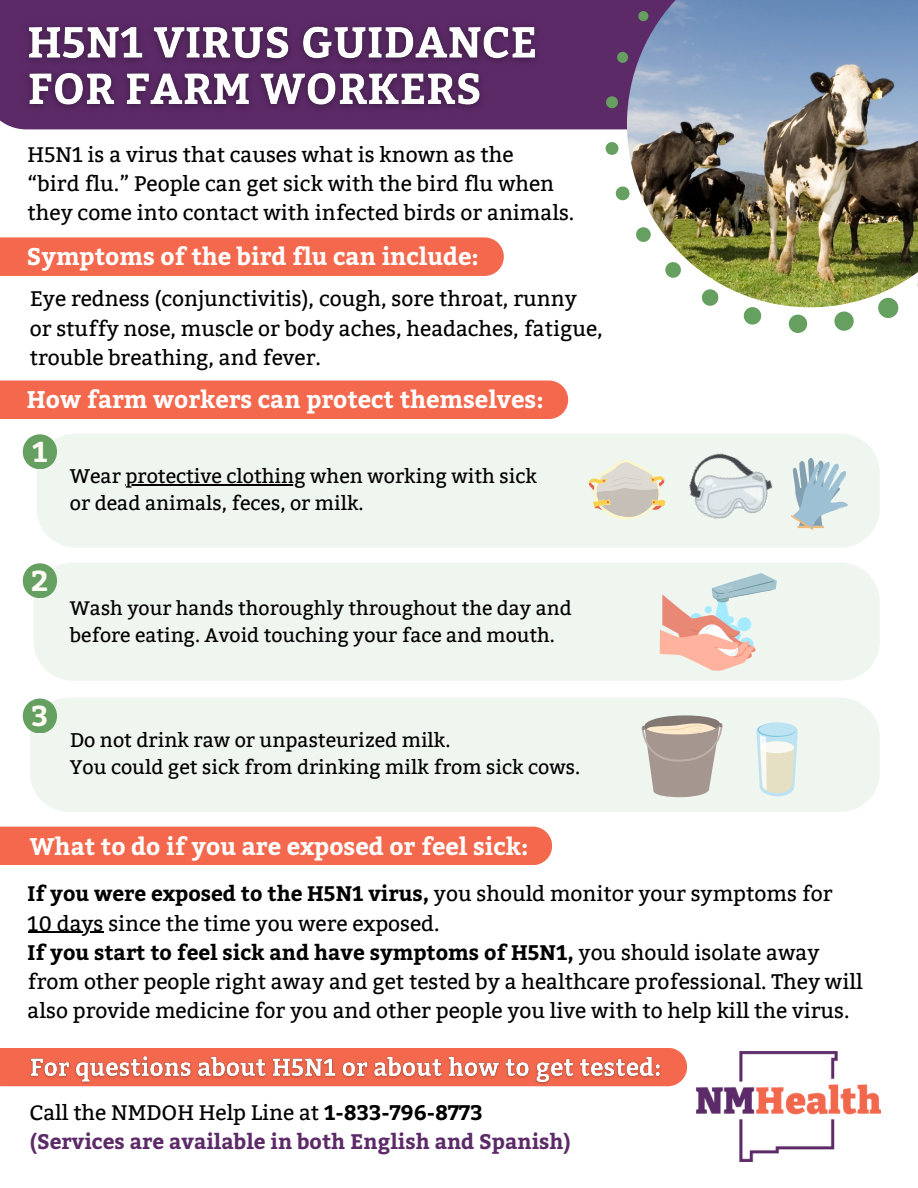
<style>
.page{position:relative;width:918px;height:1188px;background:#fff}
.page>*{position:absolute;margin:0;border:0;box-sizing:border-box;transform-origin:0 0}
.t1{font:700 28.65px "Bitter";color:#fffcf5}
.t2{font:700 24px "Bitter";color:#fff}
.t3{font:21px/29.2px "Bitter";color:#000}
.t4{font:700 21px/29.2px "Bitter";color:#5d2a68}
.t5{font:19.65px/27px "Bitter";color:#000}
.t6{font:19.5px/27px "Bitter";color:#000}
.s1{font-weight:700}
.s2{font-weight:400;color:#000}
.s3{color:#000}
</style>
<div class="page">
<div style="left:0;top:0;width:627px;height:129px;background:#5d2a68"></div>
<img style="left:16px;top:12px;width:533px;height:108px">
<svg style="left:878px;top:307px;width:20px;height:11px"></svg>
<svg style="left:834px;top:312px;width:20px;height:19px"></svg>
<svg style="left:789px;top:315px;width:18px;height:18px"></svg>
<svg style="left:744px;top:307px;width:17px;height:18px"></svg>
<svg style="left:616px;top:187px;width:11px;height:13px"></svg>
<svg style="left:606px;top:142px;width:12px;height:13px"></svg>
<svg style="left:606px;top:96px;width:12px;height:12px"></svg>
<svg style="left:617px;top:52px;width:10px;height:11px"></svg>
<img style="left:627px;top:0;width:291px;height:307px">
<div style="left:37px;top:434px;width:843px;height:114px;background:#eff5ef"></div>
<div style="left:34px;top:563px;width:846px;height:118px;background:#eff5ef"></div>
<div style="left:30px;top:698px;width:850px;height:114px;background:#eff5ef"></div>
<svg style="left:642px;top:715px;width:81px;height:83px"></svg>
<svg style="left:23px;top:434px;width:34px;height:35px"></svg>
<svg style="left:23px;top:563px;width:34px;height:35px"></svg>
<svg style="left:23px;top:699px;width:34px;height:34px"></svg>
<div style="left:0;top:237px;width:504px;height:39px;background:#f4684d"></div>
<div style="left:0;top:381px;width:568px;height:38px;background:#f4684d"></div>
<div style="left:0;top:827px;width:552px;height:38px;background:#f4684d"></div>
<div style="left:0;top:1048px;width:687px;height:38px;background:#f4684d"></div>
<img style="left:697px;top:1051px;width:183px;height:111px">
<svg style="left:756px;top:721px;width:42px;height:77px"></svg>
<img style="left:682px;top:447px;width:95px;height:86px">
<svg style="left:791px;top:454px;width:57px;height:76px"></svg>
<svg style="left:589px;top:460px;width:76px;height:59px"></svg>
<svg style="left:660px;top:573px;width:117px;height:98px"></svg>
<div style="left:727px;top:616px;width:7px;height:7px;background:#a6eaff;border-radius:50%"></div>
<div style="left:738px;top:617px;width:13px;height:14px;background:#a6eaff;border-radius:50%"></div>
<div style="left:705px;top:606px;width:7px;height:7px;background:#a6eaff;border-radius:50%"></div>
<hr style="left:125px;top:484px;width:181px;height:1px;background:#000">
<hr style="left:28px;top:932px;width:76px;height:1px;background:#000">
<img style="left:25px;top:1050px;width:641px;height:37px">
<p class="t3" style="left:28px;top:140px;width:548px">H5N1 is a virus that causes what is known as the<br>“bird flu.” People can get sick with the bird flu when they come into contact with infected birds or animals.</p>
<p class="t2" style="left:27px;top:239px;width:453px">Symptoms of the bird flu can include:</p>
<p class="t3" style="left:30px;top:285px;width:574px">Eye redness (conjunctivitis), cough, sore throat, runny or stuffy nose, muscle or body aches, headaches, fatigue, trouble breathing, and fever.</p>
<p class="t2" style="left:27px;top:382px;width:518px">How farm workers can protect themselves:</p>
<h1 class="t1" style="left:32px;top:431px;width:17px">1</h1>
<p class="t5" style="left:70px;top:463px;width:469px">Wear protective clothing when working with sick or dead animals, feces, or milk.</p>
<h1 class="t1" style="left:31px;top:560px;width:19px">2</h1>
<p class="t6" style="left:70px;top:595px;width:503px">Wash your hands thoroughly throughout the day and before eating. Avoid touching your face and mouth.</p>
<h1 class="t1" style="left:31px;top:695px;width:18px">3</h1>
<p class="t5" style="left:70px;top:727px;width:512px">Do not drink raw or unpasteurized milk.<br>You could get sick from drinking milk from sick cows.</p>
<p class="t2" style="left:30px;top:829px;width:500px">What to do if you are exposed or feel sick:</p>
<p class="t3" style="left:28px;top:880px;width:837px"><span class="s1">If you were exposed to the H5N1 virus,</span> you should monitor your symptoms for<br>10 days since the time you were exposed.<br><span class="s1">If you start to feel sick and have symptoms of H5N1,</span> you should isolate away from other people right away and get tested by a healthcare professional. They will also provide medicine for you and other people you live with to help kill the virus.</p>
<p class="t4" style="left:30px;top:1097px;width:543px"><span class="s2">Call the NMDOH Help Line at</span> <span class="s3">1-833-796-8773 </span>(Services are available in both English and Spanish)</p>
</div>
